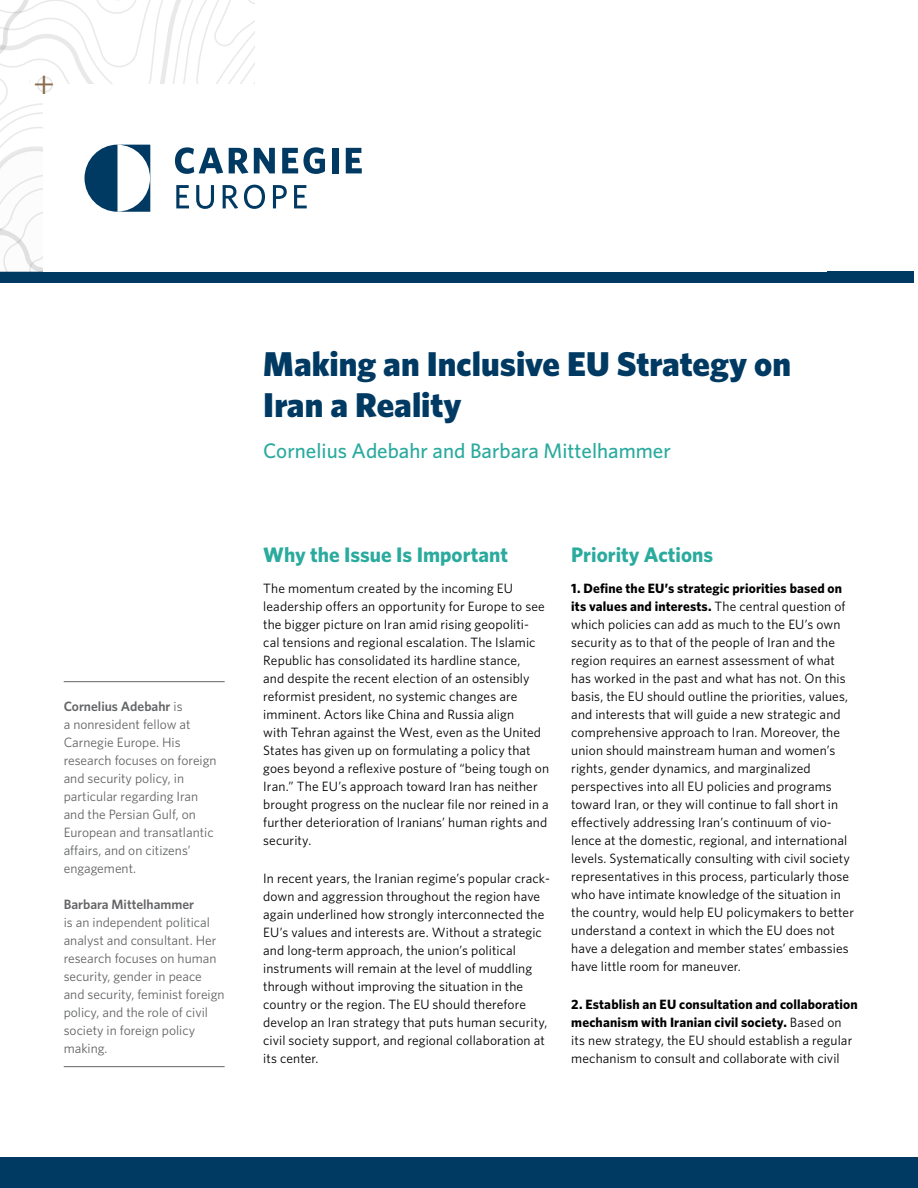
<style>
.page{position:relative;width:918px;height:1188px;background:#fff}
.page>*{position:absolute;margin:0;border:0;box-sizing:border-box;transform-origin:0 0}
.t1{font:37.5px "Minion Pro";color:#8d6d50}
.t2{font:900 34.5px/41.4px "Whitney";color:#003a63}
.t3{font:500 21px "Whitney";color:#2baa9e}
.t4{font:700 21px "Whitney";color:#2baa9e}
.t5{font:13.5px/18px "Whitney";letter-spacing:.01em;color:#000}
.t6{font:13.5px/18px "Whitney";color:#636466}
.t7{font:600 13.5px "Whitney";color:#636466}
.s1{font-weight:600}
.s2{font-weight:700}
</style>
<div class="page">
<div style="left:0;top:1157px;width:918px;height:31px;background:#003a63"></div>
<div style="left:0;top:272px;width:913px;height:11px;background:#003a63"></div>
<div style="left:332px;top:148px;width:6px;height:25px;background:#003a63"></div>
<svg style="left:346px;top:148px;width:16px;height:25px"></svg>
<svg style="left:0;top:0;width:325px;height:272px"></svg>
<div style="left:29px;top:67px;width:32px;height:31px;background:#fff;border-radius:50%"></div>
<div style="left:37px;top:76px;width:16px;height:17px;border:2px solid #e6e7e8;border-radius:50%"></div>
<hr style="left:64px;top:1066px;width:161px;height:1px;background:#636466">
<hr style="left:64px;top:681px;width:161px;height:1px;background:#636466">
<h1 class="t1" style="left:33px;top:59px;width:23px">+</h1>
<p class="t6" style="left:64px;top:697px;width:154px"><span class="s1">Cornelius Adebahr</span> is<br>a nonresident fellow at<br>Carnegie Europe. His research focuses on foreign and security policy, in particular regarding Iran and the Persian Gulf, on<br>European and transatlantic affairs, and on citizens’ engagement.</p>
<p class="t7" style="left:64px;top:895px;width:132px">Barbara Mittelhammer</p>
<p class="t6" style="left:64px;top:913px;width:162px">is an independent political analyst and consultant. Her research focuses on human security, gender in peace and security, feminist foreign policy, and the role of civil society in foreign policy making.</p>
<h2 class="t2" style="left:263px;top:342px;width:529px">Making an Inclusive EU Strategy on<br>Iran a Reality</h2>
<h3 class="t3" style="left:263px;top:436px;width:409px">Cornelius Adebahr and Barbara Mittelhammer</h3>
<h3 class="t4" style="left:263px;top:540px;width:246px">Why the Issue Is Important</h3>
<p class="t5" style="left:263px;top:579px;width:287px">The momentum created by the incoming EU leadership offers an opportunity for Europe to see the bigger picture on Iran amid rising geopoliti-<br>cal tensions and regional escalation. The Islamic Republic has consolidated its hardline stance,<br>and despite the recent election of an ostensibly reformist president, no systemic changes are imminent. Actors like China and Russia align<br>with Tehran against the West, even as the United States has given up on formulating a policy that goes beyond a reflexive posture of “being tough on Iran.” The EU’s approach toward Iran has neither brought progress on the nuclear file nor reined in a further deterioration of Iranians’ human rights and security.</p>
<p class="t5" style="left:263px;top:869px;width:288px">In recent years, the Iranian regime’s popular crack&shy;down and aggression throughout the region have again underlined how strongly interconnected the EU’s values and interests are. Without a strategic and long-term approach, the union’s political instruments will remain at the level of muddling through without improving the situation in the country or the region. The EU should therefore develop an Iran strategy that puts human security, civil society support, and regional collaboration at its center.</p>
<h3 class="t4" style="left:571px;top:540px;width:143px">Priority Actions</h3>
<p class="t5" style="left:571px;top:579px;width:284px"><span class="s2">1. Define the EU’s strategic priorities based on its values and interests.</span> The central question of which policies can add as much to the EU’s own security as to that of the people of Iran and the region requires an earnest assessment of what has worked in the past and what has not. On this basis, the EU should outline the priorities, values, and interests that will guide a new strategic and comprehensive approach to Iran. Moreover, the union should mainstream human and women’s rights, gender dynamics, and marginalized perspectives into all EU policies and programs toward Iran, or they will continue to fall short in effectively addressing Iran’s continuum of vio&shy;lence at the domestic, regional, and international levels. Systematically consulting with civil society representatives in this process, particularly those who have intimate knowledge of the situation in the country, would help EU policymakers to better understand a context in which the EU does not have a delegation and member states’ embassies have little room for maneuver.</p>
<p class="t5" style="left:571px;top:995px;width:288px"><span class="s2">2. Establish an EU consultation and collaboration mechanism with Iranian civil society.</span> Based on its new strategy, the EU should establish a regular mechanism to consult and collaborate with civil</p>
</div>
